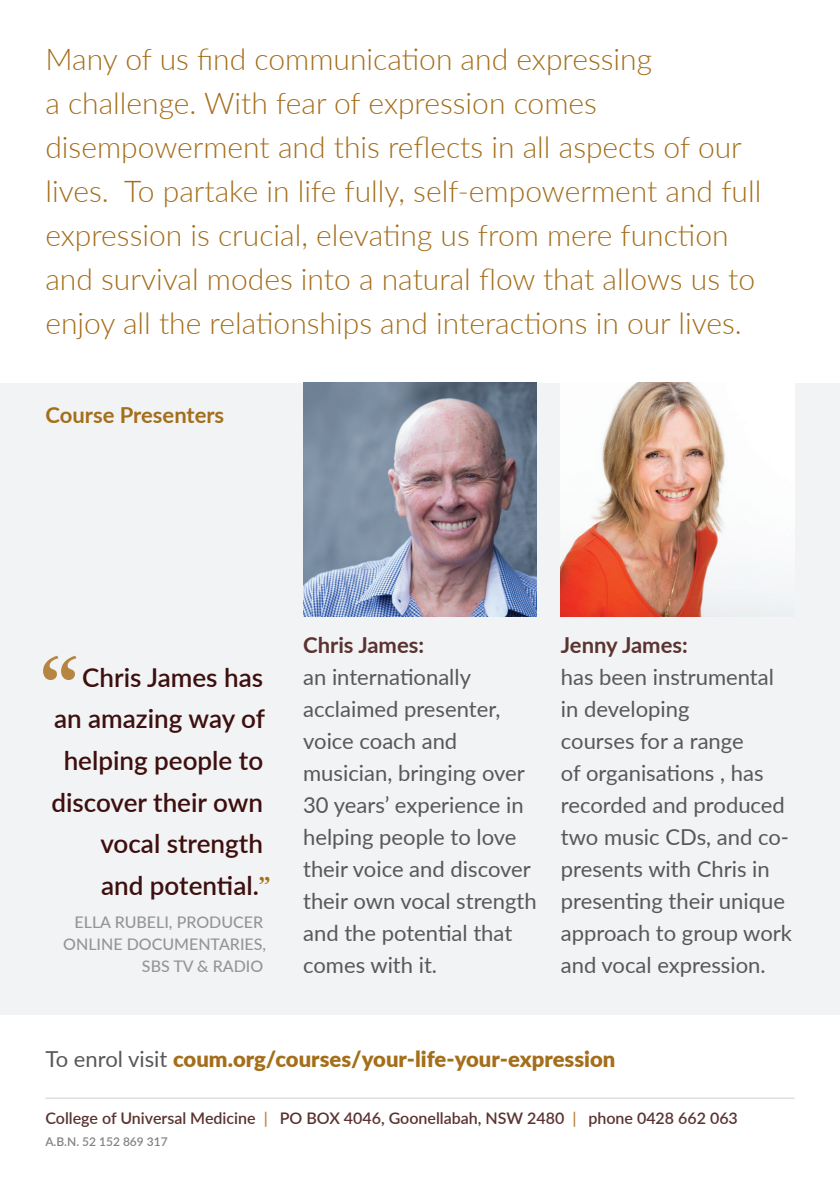
<style>
.page{position:relative;width:840px;height:1191px;background:#fff}
.page>*{position:absolute;margin:0;border:0;box-sizing:border-box;transform-origin:0 0}
.t1{font:700 86px "Sabon";color:#b68542}
.t2{font:300 30px/44px "Lato";color:#a46e1a}
.t3{font:600 26px "Lato";color:#3e0f0f}
.t4{font:22px/32px "Lato";color:#57585a}
.t5{font:900 22px "Lato";color:#a46e1a}
.t6{font:700 22px "Lato";color:#5a3330}
.t7{font:700 22px "Lato";color:#a46e1a}
.t8{font:600 16px "Lato";color:#5a3330}
.t9{font:500 16px/22px "Lato";color:#939598;text-align:right}
.t10{font:600 12px "Lato";color:#808285}
.s1{font-family:"Sabon";font-weight:700;color:#a46e1a}
.s2{font-weight:400;color:#57585a}
.s3{color:#b68542}
</style>
<div class="page">
<div style="left:0;top:383px;width:839px;height:631px;background:#f2f3f4"></div>
<hr style="left:45px;top:1097px;width:749px;height:1px;background:#d1d2d4">
<img style="left:303px;top:383px;width:233px;height:233px">
<img style="left:560px;top:383px;width:234px;height:233px">
<p class="t2" style="left:45px;top:36px;width:717px">Many of us find communication and expressing<br>a challenge. With fear of expression comes disempowerment and this reflects in all aspects of our lives. To partake in life fully, self-empowerment and full expression is crucial, elevating us from mere function and survival modes into a natural flow that allows us to enjoy all the relationships and interactions in our lives.</p>
<p class="t7" style="left:45px;top:399px;width:180px">Course Presenters</p>
<h1 class="t1" style="left:36px;top:632px;width:49px">“</h1>
<p class="t3" style="left:82px;top:658px;width:182px">Chris James has</p>
<p class="t3" style="left:54px;top:700px;width:212px">an amazing way of</p>
<p class="t3" style="left:64px;top:741px;width:201px">helping people to</p>
<p class="t3" style="left:51px;top:783px;width:213px">discover their own</p>
<p class="t3" style="left:100px;top:825px;width:164px">vocal strength</p>
<p class="t3" style="left:101px;top:866px;width:172px">and potential.<span class="s1">”</span></p>
<p class="t9" style="left:63px;top:910px;width:204px">ELLA RUBELI, PRODUCER<br>ONLINE DOCUMENTARIES,<br>SBS TV &amp; RADIO</p>
<p class="t6" style="left:303px;top:629px;width:122px">Chris James:</p>
<p class="t4" style="left:303px;top:660px;width:235px">an internationally acclaimed presenter, voice coach and musician, bringing over<br>30 years’ experience in helping people to love their voice and discover their own vocal strength and the potential that comes with it.</p>
<p class="t6" style="left:560px;top:629px;width:128px">Jenny James:</p>
<p class="t4" style="left:560px;top:660px;width:232px">has been instrumental in developing<br>courses for a range<br>of organisations , has recorded and produced two music CDs, and co&shy;presents with Chris in presenting their unique approach to group work and vocal expression.</p>
<p class="t5" style="left:45px;top:1042px;width:571px"><span class="s2">To enrol visit</span> coum.org/courses/your-life-your-expression</p>
<p class="t8" style="left:45px;top:1106px;width:693px">College of Universal Medicine <span class="s3">|</span> PO BOX 4046, Goonellabah, NSW 2480 <span class="s3">|</span> phone 0428 662 063</p>
<p class="t10" style="left:45px;top:1132px;width:124px">A.B.N. 52 152 869 317</p>
</div>
